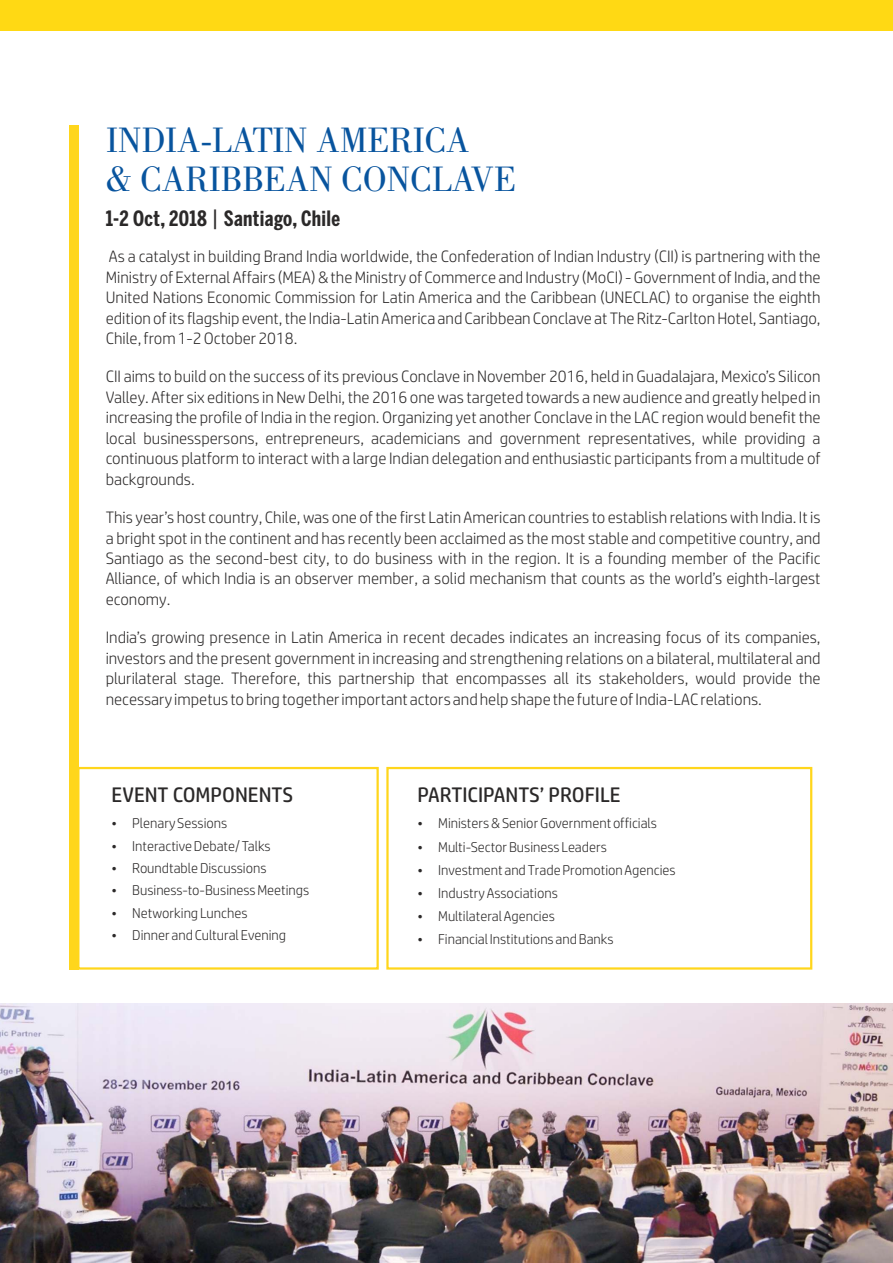
<style>
.page{position:relative;width:893px;height:1263px;background:#fff}
.page>*{position:absolute;margin:0;border:0;box-sizing:border-box;transform-origin:0 0}
.t1{font:36.15px/38.5px "Bodon Book Lys";letter-spacing:-.015em;color:#08549e}
.t2{font:21px "HP Simplified";color:#2b2929}
.t3{font:700 21px "Benton Sans Comp";letter-spacing:.02em;color:#2b2929}
.t4{font:300 16.5px/20.4px "HP Simplified";color:#2b2929;text-align:justify}
.t5{font:300 14.25px/22.4px "HP Simplified";color:#2b2929}
.s1{font-family:"Benton Sans";font-weight:400}
</style>
<div class="page">
<img style="left:0;top:1003px;width:893px;height:260px">
<div style="left:0;top:0;width:893px;height:31px;background:#ffd914"></div>
<div style="left:69px;top:125px;width:9px;height:844px;background:#ffd61c"></div>
<div style="left:77px;top:767px;width:302px;height:203px;border:2px solid #ffd61c"></div>
<div style="left:386px;top:767px;width:426px;height:203px;border:2px solid #ffd61c"></div>
<h1 class="t1" style="left:106px;top:125px;width:412px">INDIA-LATIN AMERICA<br>&amp; CARIBBEAN CONCLAVE</h1>
<p class="t3" style="left:106px;top:210px;width:236px">1-2 Oct, 2018 <span class="s1">|</span> Santiago, Chile</p>
<p class="t4" style="left:106px;top:247px;width:716px">As a catalyst in building Brand India worldwide, the Confederation of Indian Industry (CII) is partnering with the Ministry of External Affairs (MEA) &amp; the Ministry of Commerce and Industry (MoCI) - Government of India, and the United Nations Economic Commission for Latin America and the Caribbean (UNECLAC) to organise the eighth edition of its flagship event, the India-Latin America and Caribbean Conclave at The Ritz-Carlton Hotel, Santiago, Chile, from 1-2 October 2018.</p>
<p class="t4" style="left:106px;top:367px;width:716px">CII aims to build on the success of its previous Conclave in November 2016, held in Guadalajara, Mexico’s Silicon Valley. After six editions in New Delhi, the 2016 one was targeted towards a new audience and greatly helped in increasing the profile of India in the region. Organizing yet another Conclave in the LAC region would benefit the local businesspersons, entrepreneurs, academicians and government representatives, while providing a continuous platform to interact with a large Indian delegation and enthusiastic participants from a multitude of backgrounds.</p>
<p class="t4" style="left:106px;top:508px;width:716px">This year’s host country, Chile, was one of the first Latin American countries to establish relations with India. It is a bright spot in the continent and has recently been acclaimed as the most stable and competitive country, and Santiago as the second-best city, to do business with in the region. It is a founding member of the Pacific Alliance, of which India is an observer member, a solid mechanism that counts as the world’s eighth-largest economy.</p>
<p class="t4" style="left:106px;top:628px;width:716px">India’s growing presence in Latin America in recent decades indicates an increasing focus of its companies, investors and the present government in increasing and strengthening relations on a bilateral, multilateral and plurilateral stage. Therefore, this partnership that encompasses all its stakeholders, would provide the necessary impetus to bring together important actors and help shape the future of India-LAC relations.</p>
<p class="t2" style="left:112px;top:785px;width:183px">EVENT COMPONENTS</p>
<p class="t5" style="left:132px;top:813px;width:179px">Plenary Sessions<br>Interactive Debate/ Talks<br>Roundtable Discussions<br>Business-to-Business Meetings<br>Networking Lunches<br>Dinner and Cultural Evening</p>
<p class="t5" style="left:438px;top:812px;width:239px;line-height:23.1px">Ministers &amp; Senior Government officials<br>Multi-Sector Business Leaders<br>Investment and Trade Promotion Agencies<br>Industry Associations<br>Multilateral Agencies<br>Financial Institutions and Banks</p>
<p class="t2" style="left:418px;top:785px;width:205px">PARTICIPANTS’ PROFILE</p>
</div>
